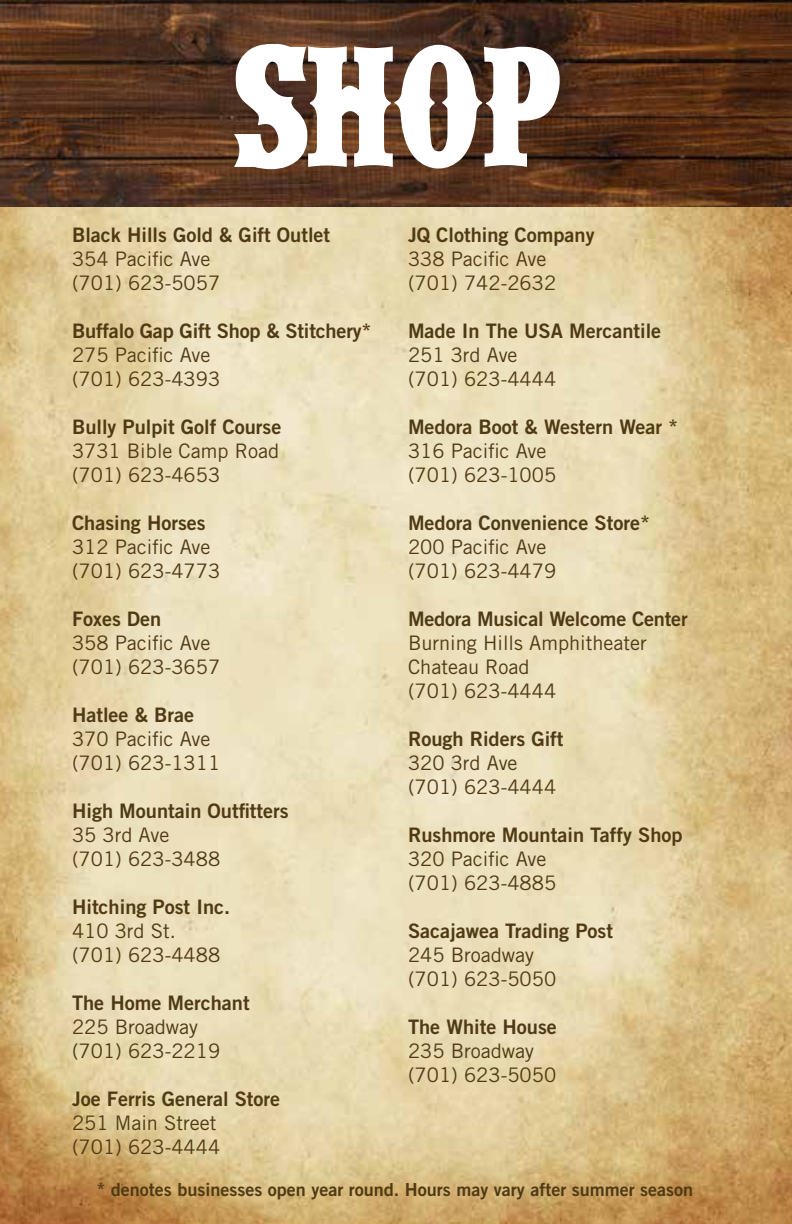
<style>
.page{position:relative;width:792px;height:1224px;background:#fff}
.page>*{position:absolute;margin:0;border:0;box-sizing:border-box;transform-origin:0 0}
.t1{font:172px "IFC WILDRODEO Bold";color:#fff}
.t2{font:20px/24px "Trade Gothic";color:#4f3a14}
.t3{font:20px "Trade Gothic Bold Two";color:#4f3a14}
.t4{font:18px "Trade Gothic Bold Two";color:#4f3a14}
</style>
<div class="page">
<img style="left:0;top:207px;width:792px;height:1017px">
<img style="left:0;top:0;width:792px;height:207px">
<h1 class="t1" style="left:234px;top:44px;width:327px">SHOP</h1>
<p class="t3" style="left:72px;top:223px;width:260px">Black Hills Gold &amp; Gift Outlet</p>
<p class="t2" style="left:72px;top:247px;width:150px">354 Pacific Ave (701) 623-5057</p>
<p class="t3" style="left:72px;top:319px;width:301px">Buffalo Gap Gift Shop &amp; Stitchery*</p>
<p class="t2" style="left:72px;top:343px;width:150px">275 Pacific Ave (701) 623-4393</p>
<p class="t3" style="left:72px;top:415px;width:211px">Bully Pulpit Golf Course</p>
<p class="t2" style="left:72px;top:439px;width:209px">3731 Bible Camp Road (701) 623-4653</p>
<p class="t3" style="left:72px;top:511px;width:135px">Chasing Horses</p>
<p class="t2" style="left:72px;top:535px;width:150px">312 Pacific Ave (701) 623-4773</p>
<p class="t3" style="left:72px;top:607px;width:91px">Foxes Den</p>
<p class="t2" style="left:72px;top:631px;width:150px">358 Pacific Ave (701) 623-3657</p>
<p class="t3" style="left:72px;top:703px;width:124px">Hatlee &amp; Brae</p>
<p class="t2" style="left:72px;top:727px;width:150px">370 Pacific Ave (701) 623-1311</p>
<p class="t3" style="left:72px;top:799px;width:218px">High Mountain Outfitters</p>
<p class="t2" style="left:72px;top:823px;width:150px">35 3rd Ave (701) 623-3488</p>
<p class="t3" style="left:72px;top:895px;width:160px">Hitching Post Inc.</p>
<p class="t2" style="left:72px;top:919px;width:150px">410 3rd St. (701) 623-4488</p>
<p class="t3" style="left:72px;top:991px;width:179px">The Home Merchant</p>
<p class="t2" style="left:72px;top:1015px;width:150px">225 Broadway (701) 623-2219</p>
<p class="t3" style="left:72px;top:1087px;width:210px">Joe Ferris General Store</p>
<p class="t2" style="left:72px;top:1111px;width:150px">251 Main Street (701) 623-4444</p>
<p class="t3" style="left:408px;top:223px;width:188px">JQ Clothing Company</p>
<p class="t2" style="left:408px;top:247px;width:150px">338 Pacific Ave (701) 742-2632</p>
<p class="t3" style="left:408px;top:319px;width:255px">Made In The USA Mercantile</p>
<p class="t2" style="left:408px;top:343px;width:150px">251 3rd Ave (701) 623-4444</p>
<p class="t3" style="left:408px;top:415px;width:272px">Medora Boot &amp; Western Wear *</p>
<p class="t2" style="left:408px;top:439px;width:150px">316 Pacific Ave (701) 623-1005</p>
<p class="t3" style="left:408px;top:511px;width:244px">Medora Convenience Store*</p>
<p class="t2" style="left:408px;top:535px;width:150px">200 Pacific Ave (701) 623-4479</p>
<p class="t3" style="left:408px;top:607px;width:281px">Medora Musical Welcome Center</p>
<p class="t2" style="left:408px;top:631px;width:240px">Burning Hills Amphitheater<br>Chateau Road<br>(701) 623-4444</p>
<p class="t3" style="left:408px;top:727px;width:157px">Rough Riders Gift</p>
<p class="t2" style="left:408px;top:751px;width:150px">320 3rd Ave (701) 623-4444</p>
<p class="t3" style="left:408px;top:823px;width:276px">Rushmore Mountain Taffy Shop</p>
<p class="t2" style="left:408px;top:847px;width:150px">320 Pacific Ave (701) 623-4885</p>
<p class="t3" style="left:408px;top:919px;width:207px">Sacajawea Trading Post</p>
<p class="t2" style="left:408px;top:943px;width:150px">245 Broadway (701) 623-5050</p>
<p class="t3" style="left:408px;top:1015px;width:150px">The White House</p>
<p class="t2" style="left:408px;top:1039px;width:150px">235 Broadway (701) 623-5050</p>
<p class="t4" style="left:96px;top:1179px;width:598px">* denotes businesses open year round. Hours may vary after summer season</p>
</div>
